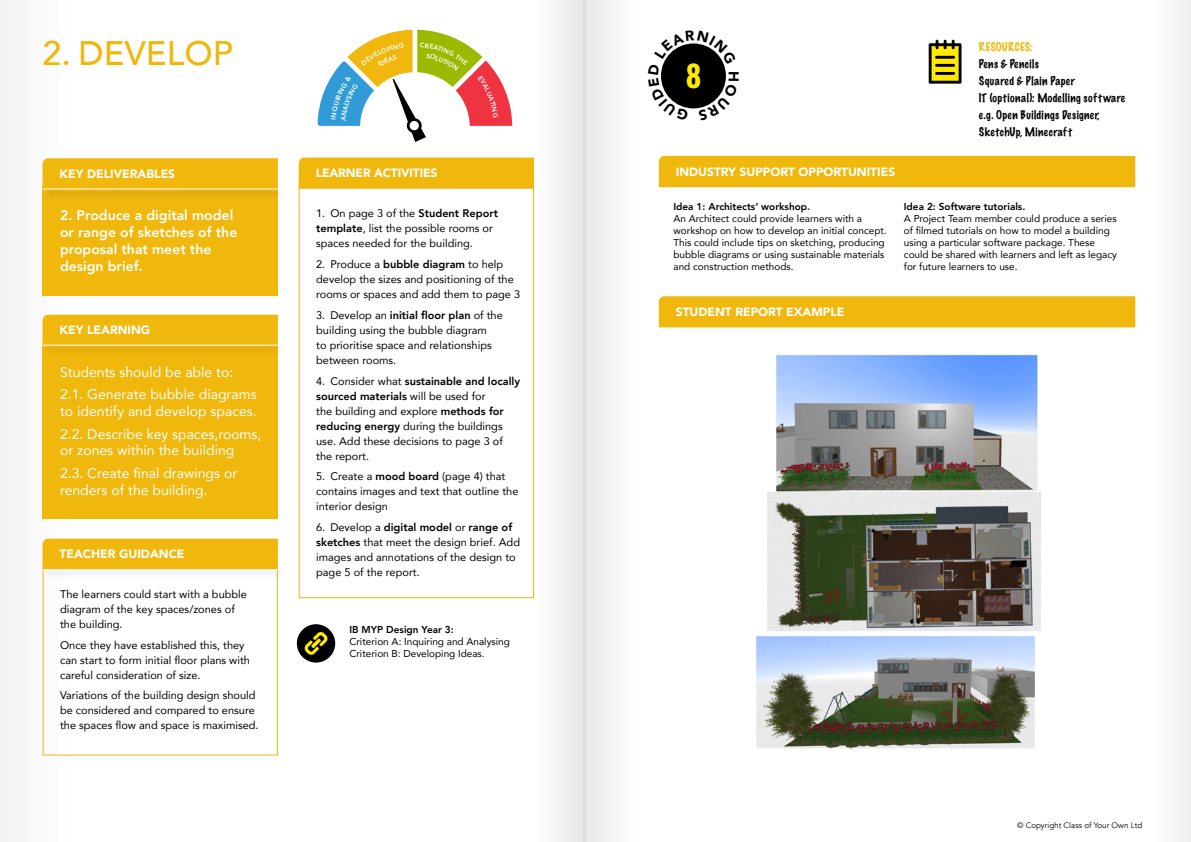
<style>
.page{position:relative;width:1191px;height:842px;background:#fff}
.page>*{position:absolute;margin:0;border:0;box-sizing:border-box;transform-origin:0 0}
.t1{font:500 34px "Avenir";color:#f0b70c}
.t2{font:700 30px "Oswald";color:#ffea00}
.t3{font:14px/22.5px "Avenir";color:#fff}
.t4{font:800 14px/16.8px "Avenir";color:#fff}
.t5{font:900 12px "Avenir";color:#fff}
.t6{font:11px/15px "Avenir";color:#000}
.t7{font:100 11px/17px "Marker Felt";letter-spacing:.04em;color:#000}
.t8{font:100 11px "Marker Felt";letter-spacing:.015em;color:#f0b70c}
.t9{font:10px/12px "Avenir";color:#000}
.t10{font:800 10px "Avenir";color:#000}
.t11{font:8px "Avenir";color:#000}
.s1{font-weight:800}
</style>
<div class="page">
<div style="left:583px;top:0;width:50px;height:842px;background:#f3f3f3"></div>
<div style="left:536px;top:0;width:49px;height:842px;background:#f2f2f2"></div>
<div style="left:0;top:0;width:68px;height:842px;background:#f7f7f7"></div>
<div style="left:1152px;top:0;width:39px;height:842px;background:#f7f7f7"></div>
<div style="left:43px;top:158px;width:235px;height:29px;background:#f0b70c"></div>
<div style="left:659px;top:296px;width:476px;height:31px;background:#f0b70c"></div>
<div style="left:659px;top:156px;width:476px;height:31px;background:#f0b70c"></div>
<div style="left:299px;top:185px;width:235px;height:413px;border:1px solid #f0b70c"></div>
<svg style="left:295px;top:623px;width:41px;height:41px"></svg>
<div style="left:294px;top:621px;width:44px;height:44px;border:3px solid #fff;border-radius:50%"></div>
<svg style="left:304px;top:631px;width:24px;height:24px"></svg>
<div style="left:299px;top:158px;width:235px;height:31px;background:#f0b70c"></div>
<div style="left:43px;top:343px;width:235px;height:176px;background:#f0b70c"></div>
<div style="left:43px;top:566px;width:235px;height:189px;border:1px solid #f0b70c"></div>
<div style="left:43px;top:315px;width:235px;height:28px;background:#f0b70c"></div>
<div style="left:43px;top:539px;width:235px;height:29px;background:#f0b70c"></div>
<div style="left:43px;top:187px;width:235px;height:109px;background:#f0b70c"></div>
<svg style="left:928px;top:40px;width:33px;height:44px"></svg>
<hr style="left:935px;top:56px;width:20px;height:3px;background:#000">
<hr style="left:935px;top:64px;width:20px;height:3px;background:#000">
<hr style="left:935px;top:72px;width:20px;height:3px;background:#000">
<div style="left:42px;top:343px;width:245px;height:12px;background:#000;opacity:.3"></div>
<hr style="left:43px;top:345px;width:235px;height:1px;background:#fff">
<div style="left:42px;top:187px;width:245px;height:12px;background:#000;opacity:.3"></div>
<hr style="left:43px;top:189px;width:235px;height:1px;background:#fff">
<div style="left:42px;top:568px;width:245px;height:11px;background:#f7f7f7"></div>
<hr style="left:43px;top:569px;width:235px;height:1px;background:#fff">
<img style="left:756px;top:354px;width:285px;height:395px">
<svg style="left:661px;top:43px;width:65px;height:66px"></svg>
<svg style="left:318px;top:30px;width:194px;height:112px"></svg>
<h1 class="t1" style="left:43px;top:24px;width:192px">2. DEVELOP</h1>
<p class="t5" style="left:60px;top:163px;width:117px">KEY DELIVERABLES</p>
<p class="t4" style="left:60px;top:207px;width:179px">2. Produce a digital model or range of sketches of the proposal that meet the design brief.</p>
<p class="t5" style="left:60px;top:320px;width:92px">KEY LEARNING</p>
<p class="t3" style="left:60px;top:360px;width:198px">Students should be able to:<br>2.1. Generate bubble diagrams</p>
<p class="t3" style="left:60px;top:400px;width:203px">to identify and develop spaces.<br>2.2. Describe key spaces,rooms,</p>
<p class="t3" style="left:60px;top:439px;width:179px">or zones within the building<br>2.3. Create final drawings or</p>
<p class="t3" style="left:60px;top:478px;width:149px">renders of the building.</p>
<p class="t5" style="left:60px;top:544px;width:126px">TEACHER GUIDANCE</p>
<p class="t6" style="left:60px;top:586px;width:188px">The learners could start with a bubble diagram of the key spaces/zones of the building.</p>
<p class="t6" style="left:60px;top:637px;width:191px">Once they have established this, they can start to form initial floor plans with careful consideration of size.</p>
<p class="t6" style="left:60px;top:687px;width:200px">Variations of the building design should be considered and compared to ensure the spaces flow and space is maximised.</p>
<h2 class="t2" style="left:686px;top:60px;width:17px">8</h2>
<p class="t8" style="left:979px;top:38px;width:55px">RESOURCES:</p>
<p class="t7" style="left:979px;top:55px;width:148px">Pens &amp; Pencils<br>Squared &amp; Plain Paper<br>IT (optional): Modelling software e.g. Open Buildings Designer,<br>SketchUp, Minecraft</p>
<p class="t5" style="left:316px;top:163px;width:123px">LEARNER ACTIVITIES</p>
<p class="t5" style="left:676px;top:161px;width:221px">INDUSTRY SUPPORT OPPORTUNITIES</p>
<p class="t6" style="left:316px;top:206px;width:183px">1. On page 3 of the <span class="s1">Student Report template</span>, list the possible rooms or spaces needed for the building.</p>
<p class="t6" style="left:316px;top:256px;width:205px">2. Produce a <span class="s1">bubble diagram</span> to help develop the sizes and positioning of the rooms or spaces and add them to page 3</p>
<p class="t6" style="left:316px;top:307px;width:188px">3. Develop an <span class="s1">initial floor plan</span> of the building using the bubble diagram<br>to prioritise space and relationships between rooms.</p>
<p class="t6" style="left:316px;top:373px;width:205px">4. Consider what <span class="s1">sustainable and locally sourced materials</span> will be used for<br>the building and explore <span class="s1">methods for reducing energy</span> during the buildings use. Add these decisions to page 3 of the report.</p>
<p class="t6" style="left:316px;top:469px;width:204px">5. Create a <span class="s1">mood board</span> (page 4) that contains images and text that outline the interior design</p>
<p class="t6" style="left:316px;top:519px;width:205px">6. Develop a <span class="s1">digital model</span> or <span class="s1">range of sketches</span> that meet the design brief. Add images and annotations of the design to page 5 of the report.</p>
<p class="t10" style="left:673px;top:199px;width:138px">Idea 1: Architects’ workshop.</p>
<p class="t9" style="left:673px;top:212px;width:215px">An Architect could provide learners with a workshop on how to develop an initial concept.<br>This could include tips on sketching, producing bubble diagrams or using sustainable materials and construction methods.</p>
<p class="t5" style="left:676px;top:301px;width:170px">STUDENT REPORT EXAMPLE</p>
<p class="t10" style="left:904px;top:199px;width:123px">Idea 2: Software tutorials.</p>
<p class="t9" style="left:904px;top:212px;width:215px">A Project Team member could produce a series of filmed tutorials on how to model a building using a particular software package. These could be shared with learners and left as legacy for future learners to use.</p>
<p class="t10" style="left:349px;top:622px;width:106px">IB MYP Design Year 3:</p>
<p class="t9" style="left:349px;top:635px;width:162px">Criterion A: Inquiring and Analysing<br>Criterion B: Developing Ideas.</p>
<p class="t11" style="left:1017px;top:820px;width:127px">© Copyright Class of Your Own Ltd</p>
</div>
